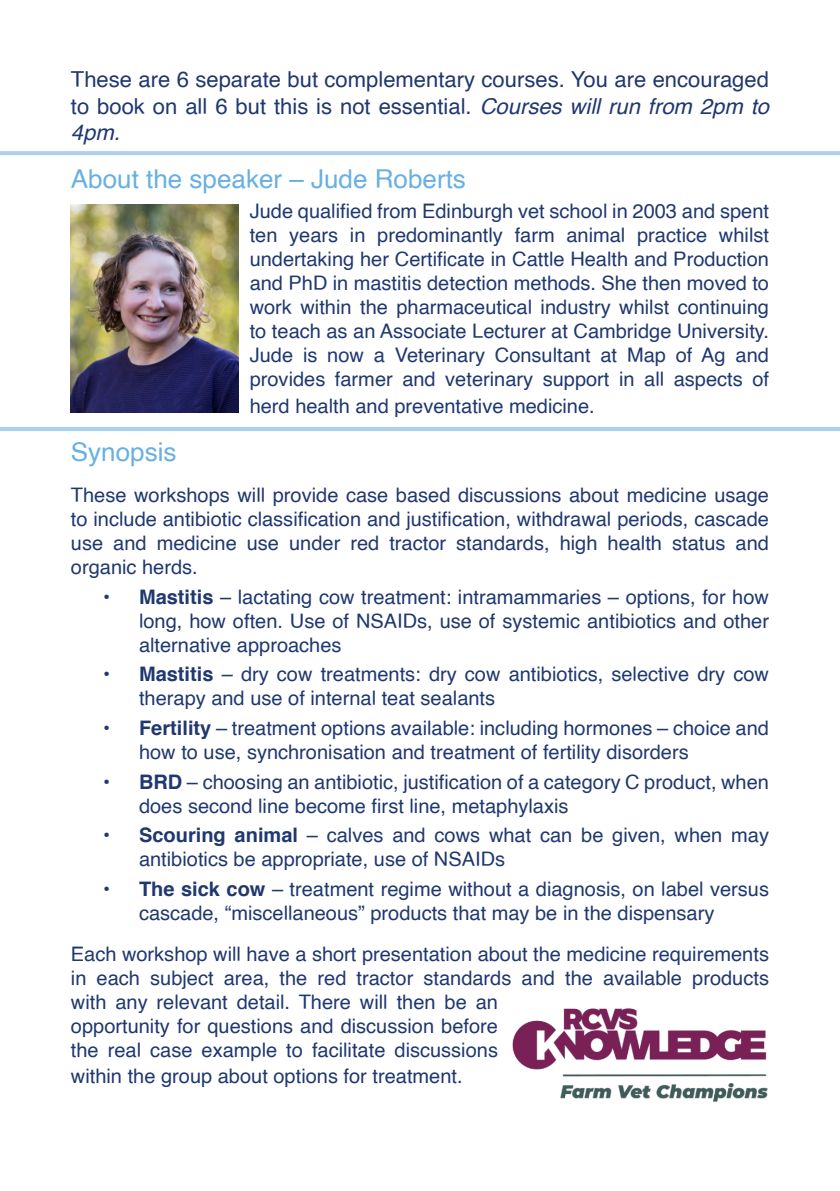
<style>
.page{position:relative;width:840px;height:1191px;background:#fff}
.page>*{position:absolute;margin:0;border:0;box-sizing:border-box;transform-origin:0 0}
.t1{font:26px "Helvetica";color:#68b0e1}
.t2{font:22px/26.4px "Helvetica";color:#203870;text-align:justify}
.t3{font:20px/24px "Helvetica";color:#203870}
.s1{font-style:italic}
.s2{font-weight:700}
</style>
<div class="page">
<hr style="left:0;top:151px;width:839px;height:4px;background:#accfed">
<hr style="left:0;top:427px;width:839px;height:4px;background:#accfed">
<img style="left:71px;top:204px;width:167px;height:208px">
<img style="left:512px;top:1008px;width:256px;height:94px">
<p class="t2" style="left:71px;top:67px;width:699px">These are 6 separate but complementary courses. You are encouraged to book on all 6 but this is not essential. <span class="s1">Courses will run from 2pm to 4pm.</span></p>
<p class="t1" style="left:71px;top:159px;width:396px">About the speaker – Jude Roberts</p>
<p class="t3" style="left:249px;top:200px;width:520px;text-align:justify">Jude qualified from Edinburgh vet school in 2003 and spent ten years in predominantly farm animal practice whilst undertaking her Certificate in Cattle Health and Production and PhD in mastitis detection methods. She then moved to work within the pharmaceutical industry whilst continuing to teach as an Associate Lecturer at Cambridge University.<br>Jude is now a Veterinary Consultant at Map of Ag and provides farmer and veterinary support in all aspects of</p>
<p class="t3" style="left:249px;top:394px;width:346px">herd health and preventative medicine.</p>
<p class="t1" style="left:71px;top:431px;width:107px">Synopsis</p>
<p class="t3" style="left:71px;top:483px;width:699px;text-align:justify">These workshops will provide case based discussions about medicine usage to include antibiotic classification and justification, withdrawal periods, cascade use and medicine use under red tractor standards, high health status and organic herds.</p>
<p class="t3" style="left:139px;top:585px;width:631px;text-align:justify;text-indent:-36px"><span class="s2">• Mastitis</span> – lactating cow treatment: intramammaries – options, for how long, how often. Use of NSAIDs, use of systemic antibiotics and other alternative approaches</p>
<p class="t3" style="left:139px;top:663px;width:631px;text-indent:-36px"><span class="s2">• Mastitis</span> – dry cow treatments: dry cow antibiotics, selective dry cow therapy and use of internal teat sealants</p>
<p class="t3" style="left:139px;top:716px;width:631px;text-indent:-36px"><span class="s2">• Fertility</span> – treatment options available: including hormones – choice and how to use, synchronisation and treatment of fertility disorders</p>
<p class="t3" style="left:139px;top:770px;width:631px;text-indent:-36px"><span class="s2">• BRD</span> – choosing an antibiotic, justification of a category C product, when does second line become first line, metaphylaxis</p>
<p class="t3" style="left:139px;top:824px;width:631px;text-indent:-36px"><span class="s2">• Scouring animal</span> – calves and cows what can be given, when may antibiotics be appropriate, use of NSAIDs</p>
<p class="t3" style="left:139px;top:877px;width:631px;text-indent:-36px"><span class="s2">• The sick cow</span> – treatment regime without a diagnosis, on label versus cascade, “miscellaneous” products that may be in the dispensary</p>
<p class="t3" style="left:71px;top:942px;width:699px">Each workshop will have a short presentation about the medicine requirements in each subject area, the red tractor standards and the available products with any relevant detail. There will then be an<br>opportunity for questions and discussion before<br>the real case example to facilitate discussions</p>
<p class="t3" style="left:71px;top:1065px;width:393px">within the group about options for treatment.</p>
</div>
